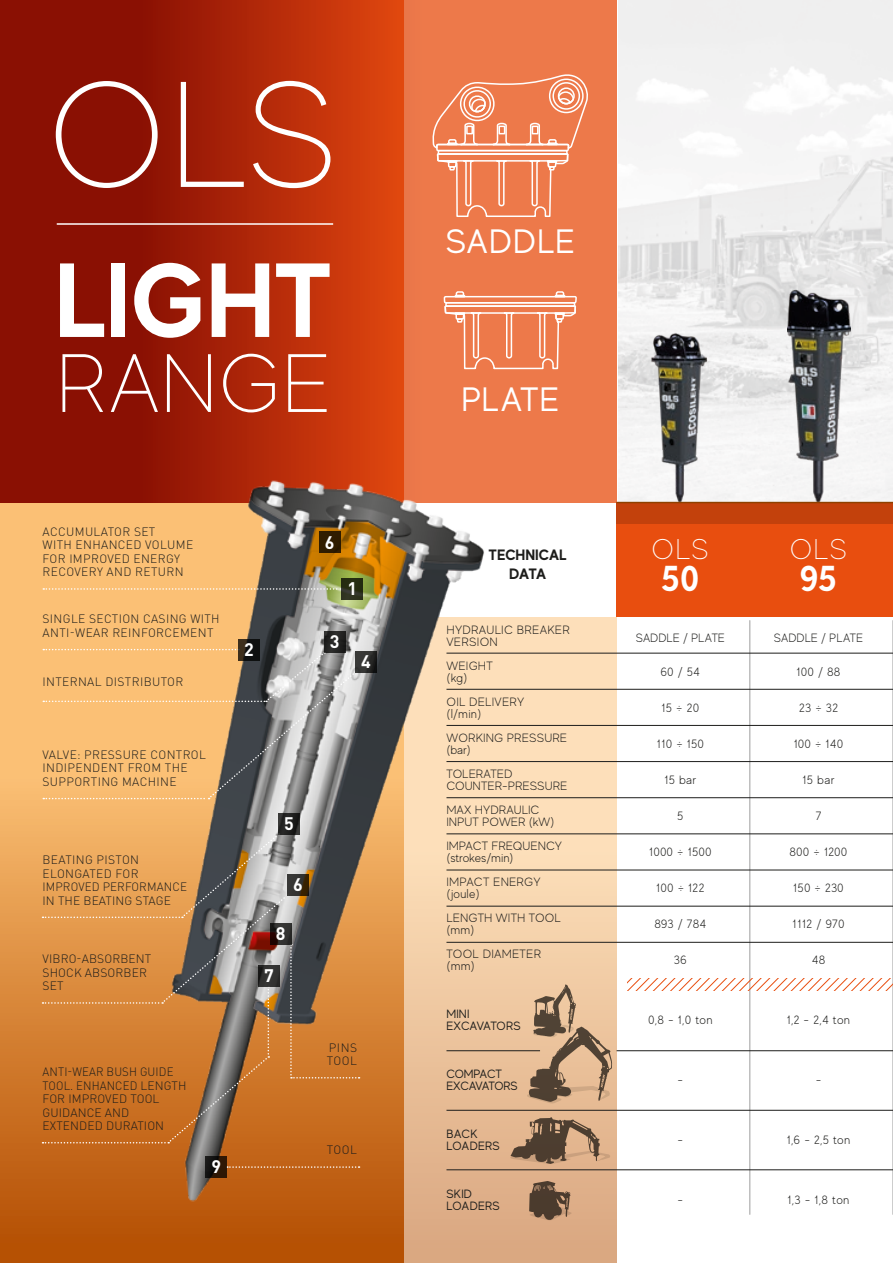
<style>
.page{position:relative;width:893px;height:1263px;background:#fff}
.page>*{position:absolute;margin:0;border:0;box-sizing:border-box;transform-origin:0 0}
.t1{font:100 150px "MADE Evolve Sans";color:#fff}
.t2{font:700 105px "MADE Evolve Sans";letter-spacing:-.01em;color:#fff}
.t3{font:100 82.5px "MADE Evolve Sans";letter-spacing:-.025em;color:#fff}
.t4{font:700 36px "MADE Evolve Sans";color:#fff}
.t5{font:33.75px "MADE Evolve Sans";letter-spacing:.03em;color:#fff}
.t6{font:100 28.5px "MADE Evolve Sans";letter-spacing:.02em;color:#fff}
.t7{font:700 18px "DIN Pro";color:#fff}
.t8{font:700 15px/19.5px "MADE Evolve Sans";color:#1d1d1b;text-align:center}
.t9{font:300 12px/12px "MADE Evolve Sans";letter-spacing:.01em;color:#1d1d1b}
.t10{font:300 12px/13.5px "DIN Pro";letter-spacing:.03em;color:#1d1d1b}
.t11{font:300 12px/13.5px "DIN Pro";letter-spacing:.01em;color:#1d1d1b}
.t12{font:300 12px/13.5px "DIN Pro";letter-spacing:.01em;color:#1d1d1b;scale:.95 1}
.t13{font:12px/12px "MADE Evolve Sans";color:#1d1d1b}
.t14{font:12px/12px "MADE Evolve Sans";letter-spacing:.02em;color:#1d1d1b}
</style>
<div class="page">
<div style="left:404px;top:617px;width:213px;height:646px;background:linear-gradient(to bottom,#ffecc7,#dcac85)"></div>
<svg style="left:0;top:503px;width:404px;height:760px;background:#db8c40"></svg>
<svg style="left:0;top:0;width:404px;height:503px;background:#a52107"></svg>
<div style="left:404px;top:0;width:213px;height:503px;background:#ed794a"></div>
<img style="left:618px;top:0;width:275px;height:502px">
<img style="left:787px;top:284px;width:64px;height:218px">
<img style="left:649px;top:331px;width:63px;height:171px">
<img style="left:158px;top:476px;width:331px;height:735px">
<hr style="left:892px;top:620px;width:1px;height:594px;background:#9d9d9d">
<hr style="left:749px;top:620px;width:1px;height:594px;background:#9d9d9d">
<hr style="left:446px;top:1169px;width:447px;height:1px;background:#1d1d1b">
<hr style="left:446px;top:1110px;width:447px;height:1px;background:#1d1d1b">
<hr style="left:617px;top:1050px;width:276px;height:1px;background:#1d1d1b">
<hr style="left:446px;top:1050px;width:94px;height:1px;background:#1d1d1b">
<svg style="left:627px;top:978px;width:266px;height:13px"></svg>
<hr style="left:446px;top:942px;width:447px;height:1px;background:#1d1d1b">
<hr style="left:446px;top:906px;width:447px;height:1px;background:#1d1d1b">
<hr style="left:446px;top:870px;width:447px;height:1px;background:#1d1d1b">
<hr style="left:446px;top:833px;width:447px;height:1px;background:#1d1d1b">
<hr style="left:446px;top:797px;width:447px;height:1px;background:#1d1d1b">
<hr style="left:446px;top:761px;width:447px;height:1px;background:#1d1d1b">
<hr style="left:446px;top:725px;width:447px;height:1px;background:#1d1d1b">
<hr style="left:446px;top:689px;width:447px;height:1px;background:#1d1d1b">
<hr style="left:446px;top:653px;width:447px;height:1px;background:#1d1d1b">
<div style="left:617px;top:503px;width:276px;height:114px;background:#e84e0f"></div>
<div style="left:617px;top:503px;width:276px;height:21px;background:#c3410c"></div>
<hr style="left:617px;top:502px;width:276px;height:1px;background:#8f4100">
<svg style="left:227px;top:1166px;width:133px;height:2px"></svg>
<svg style="left:43px;top:833px;width:317px;height:310px;background:#b97f49"></svg>
<svg style="left:43px;top:649px;width:313px;height:150px;background:#ceab7f"></svg>
<svg style="left:43px;top:588px;width:299px;height:2px"></svg>
<hr style="left:57px;top:223px;width:276px;height:2px;background:#fff">
<svg style="left:206px;top:1156px;width:21px;height:22px"></svg>
<svg style="left:258px;top:965px;width:22px;height:21px"></svg>
<svg style="left:270px;top:923px;width:21px;height:22px"></svg>
<svg style="left:287px;top:874px;width:22px;height:21px"></svg>
<svg style="left:279px;top:813px;width:21px;height:21px"></svg>
<svg style="left:355px;top:651px;width:22px;height:21px"></svg>
<div style="left:324px;top:631px;width:21px;height:22px;background:#252523"></div>
<svg style="left:238px;top:639px;width:22px;height:21px"></svg>
<svg style="left:342px;top:578px;width:21px;height:22px"></svg>
<div style="left:319px;top:532px;width:21px;height:21px;background:#301d00"></div>
<svg style="left:529px;top:1181px;width:43px;height:39px;background:#81654e"></svg>
<svg style="left:510px;top:1117px;width:100px;height:47px;background:#a58468"></svg>
<svg style="left:527px;top:984px;width:85px;height:119px;background:#bc9c7d"></svg>
<svg style="left:443px;top:291px;width:134px;height:79px"></svg>
<svg style="left:432px;top:74px;width:156px;height:143px"></svg>
<div style="left:532px;top:126px;width:6px;height:8px;border:2px solid #fff"></div>
<h1 class="t1" style="left:48px;top:44px;width:293px">OLS</h1>
<h2 class="t2" style="left:54px;top:233px;width:280px">LIGHT</h2>
<h3 class="t3" style="left:54px;top:334px;width:280px">RANGE</h3>
<p class="t10" style="left:43px;top:524px;width:152px">ACCUMULATOR SET<br>WITH ENHANCED VOLUME<br>FOR IMPROVED ENERGY<br>RECOVERY AND RETURN</p>
<p class="t10" style="left:43px;top:612px;width:179px">SINGLE SECTION CASING WITH<br>ANTI-WEAR REINFORCEMENT</p>
<p class="t10" style="left:43px;top:674px;width:142px">INTERNAL DISTRIBUTOR</p>
<h3 class="t7" style="left:244px;top:637px;width:11px">2</h3>
<h3 class="t7" style="left:325px;top:530px;width:11px">6</h3>
<h3 class="t7" style="left:347px;top:576px;width:11px">1</h3>
<h3 class="t7" style="left:330px;top:630px;width:11px">3</h3>
<h3 class="t7" style="left:361px;top:649px;width:11px">4</h3>
<p class="t10" style="left:43px;top:747px;width:165px">VALVE: PRESSURE CONTROL<br>INDIPENDENT FROM THE<br>SUPPORTING MACHINE</p>
<p class="t11" style="left:43px;top:852px;width:146px">BEATING PISTON<br>ELONGATED FOR<br>IMPROVED PERFORMANCE<br>IN THE BEATING STAGE</p>
<p class="t11" style="left:43px;top:952px;width:110px">VIBRO-ABSORBENT<br>SHOCK ABSORBER<br>SET</p>
<p class="t12" style="left:43px;top:1064px;width:153px">ANTI-WEAR BUSH GUIDE<br>TOOL. ENHANCED LENGTH<br>FOR IMPROVED TOOL<br>GUIDANCE AND<br>EXTENDED DURATION</p>
<h3 class="t7" style="left:211px;top:1155px;width:11px">9</h3>
<h3 class="t7" style="left:284px;top:811px;width:11px">5</h3>
<h3 class="t7" style="left:293px;top:872px;width:11px">6</h3>
<h3 class="t7" style="left:276px;top:922px;width:11px">8</h3>
<h3 class="t7" style="left:264px;top:963px;width:11px">7</h3>
<p class="t10" style="left:327px;top:1040px;width:32px">PINS<br>TOOL</p>
<p class="t10" style="left:327px;top:1143px;width:32px">TOOL</p>
<h3 class="t5" style="left:446px;top:220px;width:131px">SADDLE</h3>
<h3 class="t5" style="left:461px;top:378px;width:99px">PLATE</h3>
<p class="t8" style="left:489px;top:544px;width:80px">TECHNICAL<br>DATA</p>
<p class="t9" style="left:446px;top:624px;width:125px">HYDRAULIC BREAKER<br>VERSION</p>
<p class="t9" style="left:446px;top:660px;width:48px">WEIGHT (kg)</p>
<p class="t9" style="left:446px;top:696px;width:79px">OIL DELIVERY (l/min)</p>
<p class="t9" style="left:446px;top:732px;width:122px">WORKING PRESSURE (bar)</p>
<p class="t9" style="left:446px;top:768px;width:122px">TOLERATED<br>COUNTER-PRESSURE</p>
<p class="t9" style="left:446px;top:804px;width:109px">MAX HYDRAULIC<br>INPUT POWER (kW)</p>
<p class="t9" style="left:446px;top:840px;width:117px">IMPACT FREQUENCY (strokes/min)</p>
<p class="t9" style="left:446px;top:876px;width:96px">IMPACT ENERGY (joule)</p>
<p class="t9" style="left:446px;top:912px;width:116px">LENGTH WITH TOOL (mm)</p>
<p class="t9" style="left:446px;top:948px;width:96px">TOOL DIAMETER (mm)</p>
<p class="t13" style="left:446px;top:1008px;width:76px">MINI<br>EXCAVATORS</p>
<p class="t13" style="left:446px;top:1068px;width:73px">COMPACT<br>EXCAVATORS</p>
<p class="t14" style="left:446px;top:1128px;width:55px">BACK<br>LOADERS</p>
<p class="t14" style="left:446px;top:1188px;width:55px">SKID<br>LOADERS</p>
<h3 class="t6" style="left:652px;top:532px;width:59px">OLS</h3>
<h3 class="t4" style="left:661px;top:555px;width:40px">50</h3>
<h3 class="t6" style="left:790px;top:532px;width:59px">OLS</h3>
<h3 class="t4" style="left:800px;top:555px;width:39px">95</h3>
<p class="t9" style="left:636px;top:631px;width:91px">SADDLE / PLATE</p>
<p class="t9" style="left:774px;top:631px;width:91px">SADDLE / PLATE</p>
<p class="t9" style="left:661px;top:665px;width:41px">60 / 54</p>
<p class="t9" style="left:662px;top:701px;width:39px">15 ÷ 20</p>
<p class="t9" style="left:657px;top:737px;width:49px">110 ÷ 150</p>
<p class="t9" style="left:664px;top:773px;width:33px">15 bar</p>
<p class="t9" style="left:677px;top:809px;width:8px">5</p>
<p class="t9" style="left:649px;top:845px;width:64px">1000 ÷ 1500</p>
<p class="t9" style="left:656px;top:881px;width:50px">100 ÷ 122</p>
<p class="t9" style="left:654px;top:917px;width:53px">893 / 784</p>
<p class="t9" style="left:674px;top:953px;width:15px">36</p>
<p class="t9" style="left:797px;top:665px;width:45px">100 / 88</p>
<p class="t9" style="left:799px;top:701px;width:41px">23 ÷ 32</p>
<p class="t9" style="left:794px;top:737px;width:51px">100 ÷ 140</p>
<p class="t9" style="left:803px;top:773px;width:33px">15 bar</p>
<p class="t9" style="left:816px;top:809px;width:7px">7</p>
<p class="t9" style="left:790px;top:845px;width:59px">800 ÷ 1200</p>
<p class="t9" style="left:793px;top:881px;width:52px">150 ÷ 230</p>
<p class="t9" style="left:793px;top:917px;width:53px">1112 / 970</p>
<p class="t9" style="left:812px;top:953px;width:15px">48</p>
<p class="t9" style="left:648px;top:1013px;width:66px">0,8 - 1,0 ton</p>
<p class="t9" style="left:787px;top:1013px;width:65px">1,2 - 2,4 ton</p>
<p class="t9" style="left:677px;top:1073px;width:7px">-</p>
<p class="t9" style="left:816px;top:1073px;width:7px">-</p>
<p class="t9" style="left:677px;top:1133px;width:7px">-</p>
<p class="t9" style="left:787px;top:1133px;width:65px">1,6 - 2,5 ton</p>
<p class="t9" style="left:677px;top:1193px;width:7px">-</p>
<p class="t9" style="left:788px;top:1193px;width:63px">1,3 - 1,8 ton</p>
</div>
